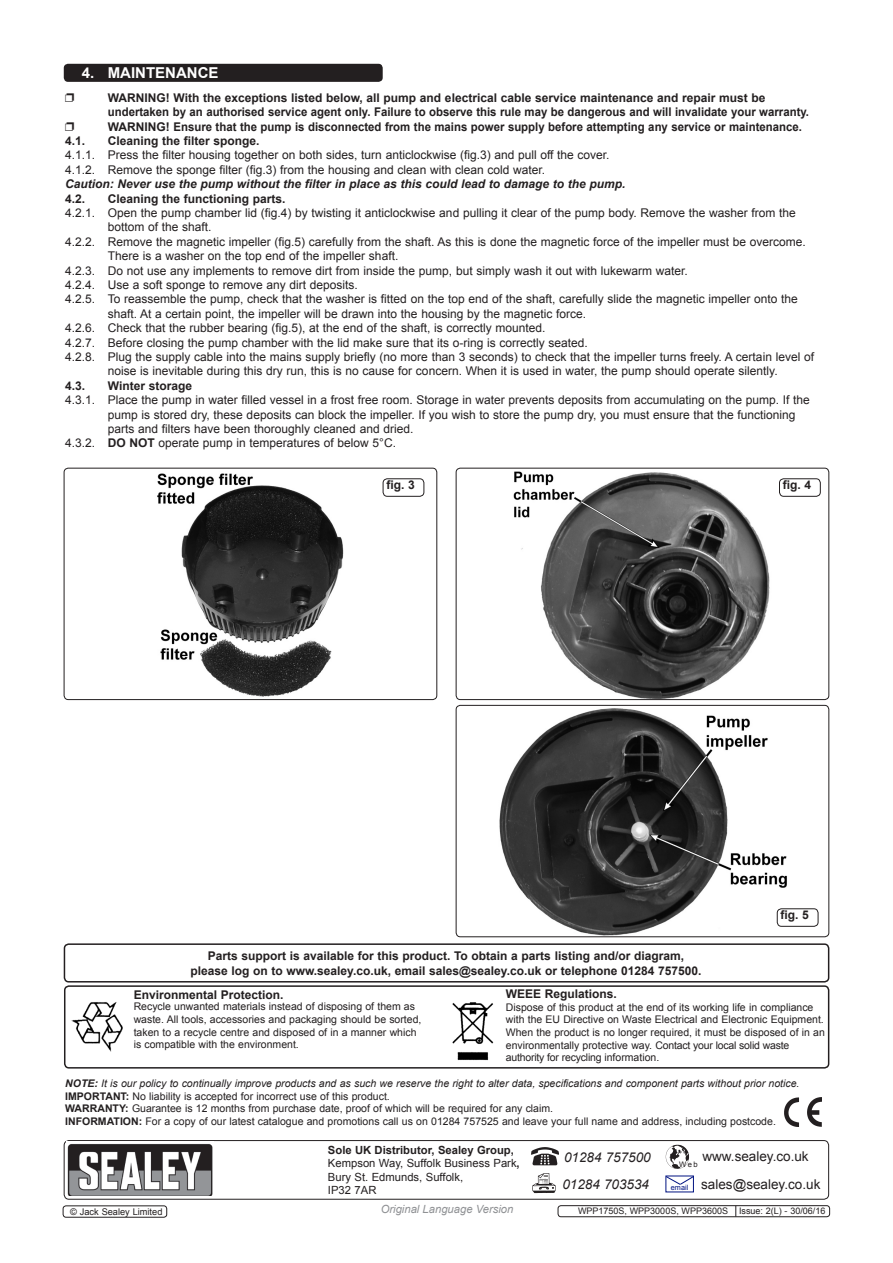
<style>
.page{position:relative;width:893px;height:1263px;background:#fff}
.page>*{position:absolute;margin:0;border:0;box-sizing:border-box;transform-origin:0 0}
.Chapter_Header{font:700 15px "Arial";color:#fff}
.t1{font:13.5px "Arial";color:#231f20}
.t2{font:italic 13.5px "Arial";color:#231f20}
.t3{font:12px/14.4px "Arial";color:#231f20}
.t4{font:700 12px/14.4px "Arial";color:#231f20}
.t5{font:italic 700 12px "Arial";color:#231f20}
.t6{font:11.25px/13.5px "Arial";color:#231f20}
.t7{font:italic 11.25px "Arial";color:#8f9194}
.t8{font:10.5px/12.6px "Arial";color:#231f20}
.t9{font:italic 10.5px "Arial";color:#231f20}
.t10{font:9.3px "Arial";color:#231f20}
.t11{font:9px "Arial";color:#231f20}
.t12{font:7.65px "Arial";color:#231f20}
.t13{font:7.35px "Arial";color:#001381}
.s1{font-weight:700}
</style>
<div class="page">
<div style="left:64px;top:64px;width:319px;height:18px;background:#231f20;border-radius:4px"></div>
<div style="left:64px;top:1140px;width:765px;height:59px;border:1px solid #231f20;border-radius:5px"></div>
<img style="left:67px;top:1144px;width:146px;height:52px">
<img style="left:784px;top:1097px;width:38px;height:30px">
<img style="left:532px;top:1173px;width:24px;height:20px">
<img style="left:531px;top:1147px;width:27px;height:19px">
<img style="left:664px;top:1144px;width:26px;height:26px;border-radius:13px">
<svg style="left:665px;top:1175px;width:29px;height:10px"></svg>
<img style="left:513px;top:471px;width:257px;height:227px">
<div style="left:456px;top:468px;width:373px;height:232px;border:1px solid #231f20;border-radius:4px"></div>
<img style="left:157px;top:473px;width:187px;height:224px">
<div style="left:64px;top:468px;width:373px;height:232px;border:1px solid #231f20;border-radius:4px"></div>
<img style="left:499px;top:708px;width:288px;height:227px">
<div style="left:456px;top:705px;width:373px;height:232px;border:1px solid #231f20;border-radius:4px"></div>
<div style="left:383px;top:478px;width:41px;height:19px;border:1px solid #231f20;border-radius:4px"></div>
<div style="left:779px;top:478px;width:42px;height:19px;border:1px solid #231f20;border-radius:4px"></div>
<div style="left:777px;top:908px;width:41px;height:19px;border:1px solid #231f20;border-radius:4px"></div>
<div style="left:64px;top:985px;width:765px;height:83px;border:2px solid #231f20;border-radius:4px"></div>
<img style="left:71px;top:1002px;width:52px;height:50px">
<img style="left:452px;top:1002px;width:42px;height:59px">
<div style="left:64px;top:943px;width:765px;height:39px;border:2px solid #231f20;border-radius:4px"></div>
<div style="left:558px;top:1205px;width:272px;height:12px;border:1px solid #231f20;border-radius:3px"></div>
<div style="left:63px;top:1205px;width:104px;height:12px;border:1px solid #231f20;border-radius:3px"></div>
<p class="Chapter_Header" style="left:82px;top:63px;width:138px">4. MAINTENANCE</p>
<p class="t4" style="left:108px;top:91px;width:703px">WARNING! With the exceptions listed below, all pump and electrical cable service maintenance and repair must be undertaken by an authorised service agent only. Failure to observe this rule may be dangerous and will invalidate your warranty.</p>
<p class="t4" style="left:108px;top:120px;width:696px">WARNING! Ensure that the pump is disconnected from the mains power supply before attempting any service or maintenance.</p>
<p class="t4" style="left:65px;top:134px;width:22px">4.1.</p>
<p class="t4" style="left:108px;top:134px;width:153px">Cleaning the filter sponge.</p>
<p class="t3" style="left:65px;top:148px;width:546px">4.1.1. Press the filter housing together on both sides, turn anticlockwise (fig.3) and pull off the cover.</p>
<p class="t3" style="left:65px;top:163px;width:481px">4.1.2. Remove the sponge filter (fig.3) from the housing and clean with clean cold water.</p>
<p class="t5" style="left:65px;top:176px;width:562px">Caution: Never use the pump without the filter in place as this could lead to damage to the pump.</p>
<p class="t4" style="left:65px;top:192px;width:22px">4.2.</p>
<p class="t4" style="left:108px;top:192px;width:179px">Cleaning the functioning parts.</p>
<p class="t3" style="left:108px;top:206px;width:690px;text-indent:-43px">4.2.1. Open the pump chamber lid (fig.4) by twisting it anticlockwise and pulling it clear of the pump body. Remove the washer from the bottom of the shaft.</p>
<p class="t3" style="left:108px;top:235px;width:699px;text-indent:-43px">4.2.2. Remove the magnetic impeller (fig.5) carefully from the shaft. As this is done the magnetic force of the impeller must be overcome.<br>There is a washer on the top end of the impeller shaft.</p>
<p class="t3" style="left:65px;top:263px;width:624px">4.2.3. Do not use any implements to remove dirt from inside the pump, but simply wash it out with lukewarm water.</p>
<p class="t3" style="left:65px;top:278px;width:294px">4.2.4. Use a soft sponge to remove any dirt deposits.</p>
<p class="t3" style="left:108px;top:292px;width:692px;text-indent:-43px">4.2.5. To reassemble the pump, check that the washer is fitted on the top end of the shaft, carefully slide the magnetic impeller onto the shaft. At a certain point, the impeller will be drawn into the housing by the magnetic force.</p>
<p class="t3" style="left:65px;top:321px;width:482px">4.2.6. Check that the rubber bearing (fig.5), at the end of the shaft, is correctly mounted.</p>
<p class="t3" style="left:65px;top:335px;width:524px">4.2.7. Before closing the pump chamber with the lid make sure that its o-ring is correctly seated.</p>
<p class="t3" style="left:65px;top:350px;width:750px;text-align:center">4.2.8. Plug the supply cable into the mains supply briefly (no more than 3 seconds) to check that the impeller turns freely. A certain level of noise is inevitable during this dry run, this is no cause for concern. When it is used in water, the pump should operate silently.</p>
<p class="t4" style="left:65px;top:379px;width:22px">4.3.</p>
<p class="t4" style="left:108px;top:379px;width:86px">Winter storage</p>
<p class="t3" style="left:108px;top:393px;width:704px;text-indent:-43px">4.3.1. Place the pump in water filled vessel in a frost free room. Storage in water prevents deposits from accumulating on the pump. If the pump is stored dry, these deposits can block the impeller. If you wish to store the pump dry, you must ensure that the functioning parts and filters have been thoroughly cleaned and dried.</p>
<p class="t3" style="left:65px;top:436px;width:332px">4.3.2. <span class="s1">DO NOT</span> operate pump in temperatures of below 5°C.</p>
<p class="t4" style="left:386px;top:478px;width:30px">fig. 3</p>
<p class="t4" style="left:783px;top:478px;width:30px">fig. 4</p>
<p class="t4" style="left:208px;top:949px;width:478px">Parts support is available for this product. To obtain a parts listing and/or diagram,</p>
<p class="t4" style="left:190px;top:963px;width:513px">please log on to www.sealey.co.uk, email sales@sealey.co.uk or telephone 01284 757500.</p>
<p class="t4" style="left:781px;top:908px;width:30px">fig. 5</p>
<p class="t4" style="left:134px;top:988px;width:151px">Environmental Protection.</p>
<p class="t8" style="left:134px;top:1000px;width:289px">Recycle unwanted materials instead of disposing of them as waste. All tools, accessories and packaging should be sorted, taken to a recycle centre and disposed of in a manner which is compatible with the environment.</p>
<p class="t4" style="left:506px;top:987px;width:113px">WEEE Regulations.</p>
<p class="t8" style="left:506px;top:1001px;width:320px">Dispose of this product at the end of its working life in compliance with the EU Directive on Waste Electrical and Electronic Equipment.<br>When the product is no longer required, it must be disposed of in an environmentally protective way. Contact your local solid waste authority for recycling information.</p>
<p class="t9" style="left:65px;top:1077px;width:736px"><span class="s1">NOTE:</span> It is our policy to continually improve products and as such we reserve the right to alter data, specifications and component parts without prior notice.</p>
<p class="t8" style="left:65px;top:1090px;width:326px"><span class="s1">IMPORTANT:</span> No liability is accepted for incorrect use of this product.</p>
<p class="t8" style="left:65px;top:1102px;width:489px"><span class="s1">WARRANTY:</span> Guarantee is 12 months from purchase date, proof of which will be required for any claim.</p>
<p class="t8" style="left:65px;top:1115px;width:712px"><span class="s1">INFORMATION:</span> For a copy of our latest catalogue and promotions call us on 01284 757525 and leave your full name and address, including postcode.</p>
<p class="t2" style="left:564px;top:1148px;width:88px">01284 757500</p>
<p class="t2" style="left:562px;top:1176px;width:88px">01284 703534</p>
<p class="t1" style="left:701px;top:1175px;width:121px">sales@sealey.co.uk</p>
<p class="t6" style="left:328px;top:1143px;width:193px"><span class="s1">Sole UK Distributor, Sealey Group,<br></span>Kempson Way, Suffolk Business Park<span class="s1">,<br></span>Bury St. Edmunds, Suffolk,</p>
<p class="t6" style="left:328px;top:1183px;width:50px">IP32 7AR</p>
<p class="t1" style="left:702px;top:1147px;width:108px">www.sealey.co.uk</p>
<p class="t12" style="left:679px;top:1159px;width:20px">Web</p>
<p class="t13" style="left:671px;top:1183px;width:19px">email</p>
<p class="t10" style="left:70px;top:1205px;width:94px">© Jack Sealey Limited</p>
<p class="t7" style="left:381px;top:1202px;width:134px">Original Language Version</p>
<p class="t11" style="left:578px;top:1205px;width:249px">WPP1750S, WPP3000S, WPP3600S Issue: 2(L) - 30/06/16</p>
</div>
